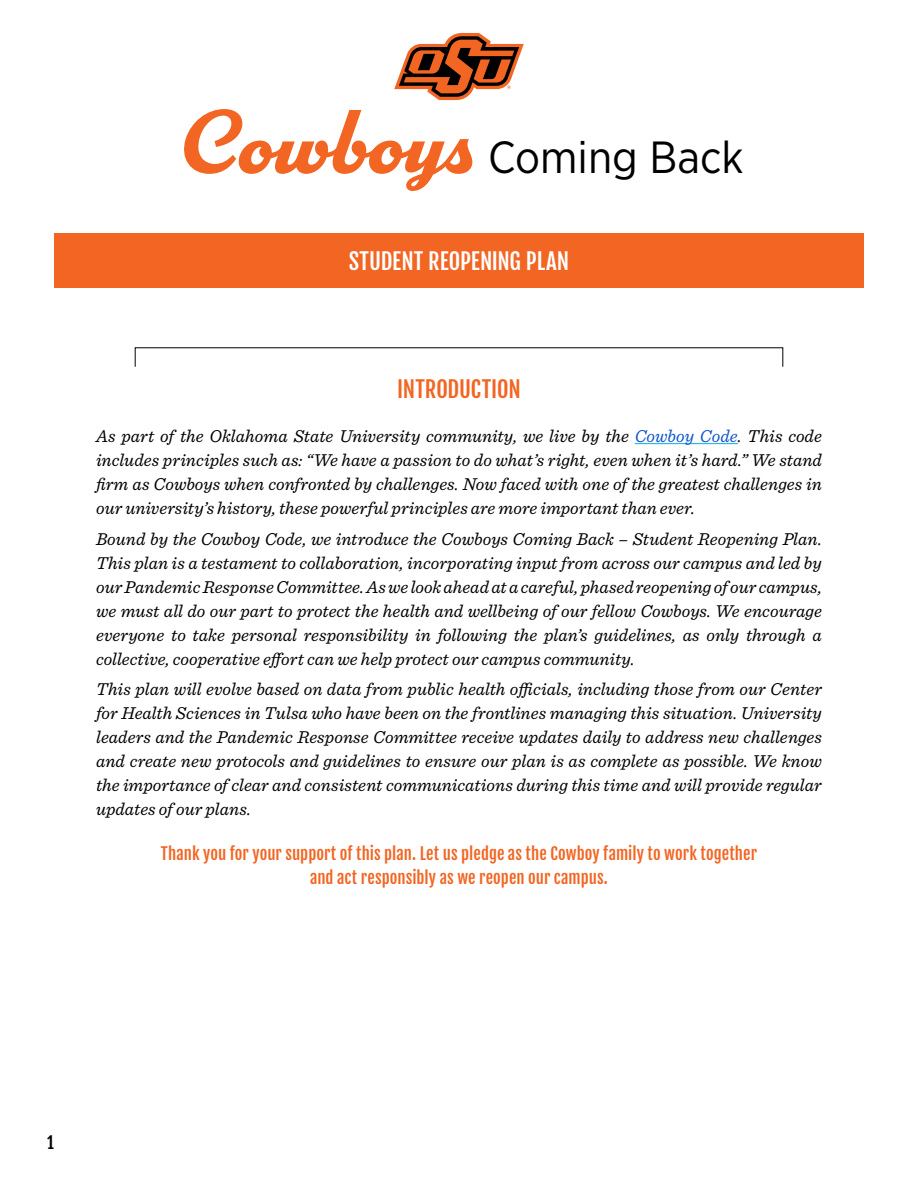
<style>
.page{position:relative;width:918px;height:1188px;background:#fff}
.page>*{position:absolute;margin:0;border:0;box-sizing:border-box;transform-origin:0 0}
.t1{font:45px "Gotham Narrow";color:#000}
.t2{font:22.5px "Fjalla One";color:#fff}
.t3{font:22.5px "Fjalla One";letter-spacing:-.01em;color:#f26522}
.t4{font:italic 18px/24px "Sentinel";color:#000;text-align:justify}
.t5{font:16.5px/24px "Fjalla One";color:#f26522;text-align:center}
.t6{font:16.5px "Fjalla One";color:#000}
.s1{font-family:"Parkside";font-weight:700;font-size:90px;color:#f26522}
.s2{color:#15c}
</style>
<div class="page">
<hr style="left:635px;top:443px;width:103px;height:1px;background:#00aeef">
<div style="left:54px;top:233px;width:810px;height:54px;background:#f26522"></div>
<svg style="left:394px;top:33px;width:130px;height:67px"></svg>
<h1 class="t1" style="left:174px;top:129px;width:571px"><span class="s1">Cowboys</span> Coming Back</h1>
<p class="t2" style="left:349px;top:248px;width:222px">STUDENT REOPENING PLAN</p>
<p class="t3" style="left:397px;top:375px;width:125px">INTRODUCTION</p>
<p class="t4" style="left:96px;top:423px;width:727px">As part of the Oklahoma State University community, we live by the <span class="s2">Cowboy Code</span>. This code includes principles such as: “We have a passion to do what’s right, even when it’s hard.” We stand firm as Cowboys when confronted by challenges. Now faced with one of the greatest challenges in our university’s history, these powerful principles are more important than ever.</p>
<p class="t4" style="left:96px;top:525px;width:727px">Bound by the Cowboy Code, we introduce the Cowboys Coming Back – Student Reopening Plan.<br>This plan is a testament to collaboration, incorporating input from across our campus and led by our Pandemic Response Committee. As we look ahead at a careful, phased reopening of our campus, we must all do our part to protect the health and wellbeing of our fellow Cowboys. We encourage everyone to take personal responsibility in following the plan’s guidelines, as only through a collective, cooperative effort can we help protect our campus community.</p>
<p class="t4" style="left:96px;top:676px;width:727px">This plan will evolve based on data from public health officials, including those from our Center for Health Sciences in Tulsa who have been on the frontlines managing this situation. University leaders and the Pandemic Response Committee receive updates daily to address new challenges and create new protocols and guidelines to ensure our plan is as complete as possible. We know the importance of clear and consistent communications during this time and will provide regular updates of our plans.</p>
<p class="t5" style="left:161px;top:842px;width:598px">Thank you for your support of this plan. Let us pledge as the Cowboy family to work together and act responsibly as we reopen our campus.</p>
<p class="t6" style="left:47px;top:1132px;width:8px">1</p>
</div>
